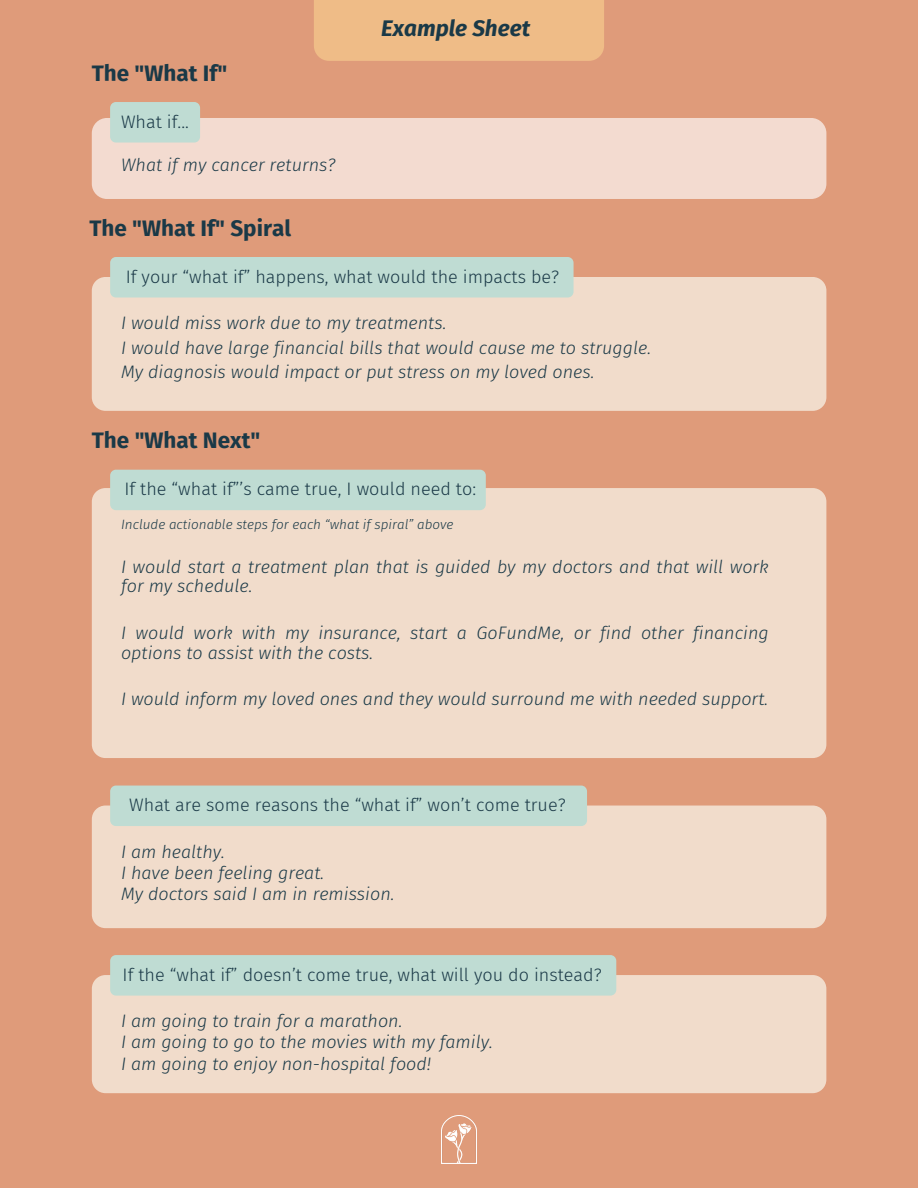
<style>
.page{position:relative;width:918px;height:1188px;background:#df9b7a}
.page>*{position:absolute;margin:0;border:0;box-sizing:border-box;transform-origin:0 0}
.t1{font:700 22.5px "Fira Sans";color:#1a3947}
.t2{font:italic 700 22.5px "Fira Sans";color:#1a3947}
.t3{font:italic 300 18px/21.3px "Fira Sans";color:#1a3947}
.t4{font:300 18px "Fira Sans";color:#1a3947}
.t5{font:italic 300 13.5px "Fira Sans";color:#1a3947}
</style>
<div class="page">
<div style="left:92px;top:118px;width:734px;height:81px;background:#f3dbd0;border-radius:15px"></div>
<div style="left:110px;top:102px;width:90px;height:41px;background:#bfdcd3;border-radius:6px"></div>
<div style="left:92px;top:277px;width:734px;height:134px;background:#f1dccb;border-radius:14px"></div>
<div style="left:110px;top:257px;width:464px;height:41px;background:#bfdcd3;border-radius:6px"></div>
<div style="left:92px;top:488px;width:734px;height:270px;background:#f1dccb;border-radius:14px"></div>
<div style="left:110px;top:470px;width:376px;height:40px;background:#bfdcd3;border-radius:6px"></div>
<div style="left:92px;top:806px;width:734px;height:122px;background:#f1dccb;border-radius:14px"></div>
<div style="left:110px;top:786px;width:477px;height:40px;background:#bfdcd3;border-radius:6px"></div>
<div style="left:92px;top:975px;width:734px;height:118px;background:#f1dccb;border-radius:14px"></div>
<div style="left:110px;top:955px;width:506px;height:41px;background:#bfdcd3;border-radius:6px"></div>
<img style="left:441px;top:1116px;width:35px;height:48px">
<div style="left:314px;top:0;width:290px;height:61px;background:#efbc87"></div>
<p class="t1" style="left:92px;top:60px;width:137px">The "What If"</p>
<p class="t4" style="left:121px;top:111px;width:69px">What if...</p>
<p class="t3" style="left:121px;top:154px;width:216px">What if my cancer returns?</p>
<p class="t1" style="left:89px;top:215px;width:203px">The "What If" Spiral</p>
<p class="t2" style="left:381px;top:15px;width:150px">Example Sheet</p>
<p class="t4" style="left:126px;top:266px;width:435px">If your “what if” happens, what would the impacts be?</p>
<p class="t3" style="left:121px;top:311px;width:532px;line-height:24.8px">I would miss work due to my treatments.<br>I would have large financial bills that would cause me to struggle.<br>My diagnosis would impact or put stress on my loved ones.</p>
<p class="t1" style="left:92px;top:427px;width:170px">The "What Next"</p>
<p class="t4" style="left:124px;top:478px;width:353px">If the “what if”’s came true, I would need to:</p>
<p class="t5" style="left:121px;top:516px;width:334px">Include actionable steps for each “what if spiral” above</p>
<p class="t3" style="left:121px;top:557px;width:649px;line-height:19.4px">I would start a treatment plan that is guided by my doctors and that will work for my schedule.</p>
<p class="t3" style="left:121px;top:624px;width:649px;line-height:19.4px">I would work with my insurance, start a GoFundMe, or find other financing options to assist with the costs.</p>
<p class="t3" style="left:121px;top:689px;width:649px">I would inform my loved ones and they would surround me with needed support.</p>
<p class="t4" style="left:129px;top:794px;width:438px">What are some reasons the “what if” won’t come true?</p>
<p class="t3" style="left:121px;top:841px;width:275px">I am healthy.<br>I have been feeling great.<br>My doctors said I am in remission.</p>
<p class="t4" style="left:123px;top:964px;width:481px">If the “what if” doesn’t come true, what will you do instead?</p>
<p class="t3" style="left:121px;top:1010px;width:373px">I am going to train for a marathon.<br>I am going to go to the movies with my family.<br>I am going to enjoy non-hospital food!</p>
</div>
